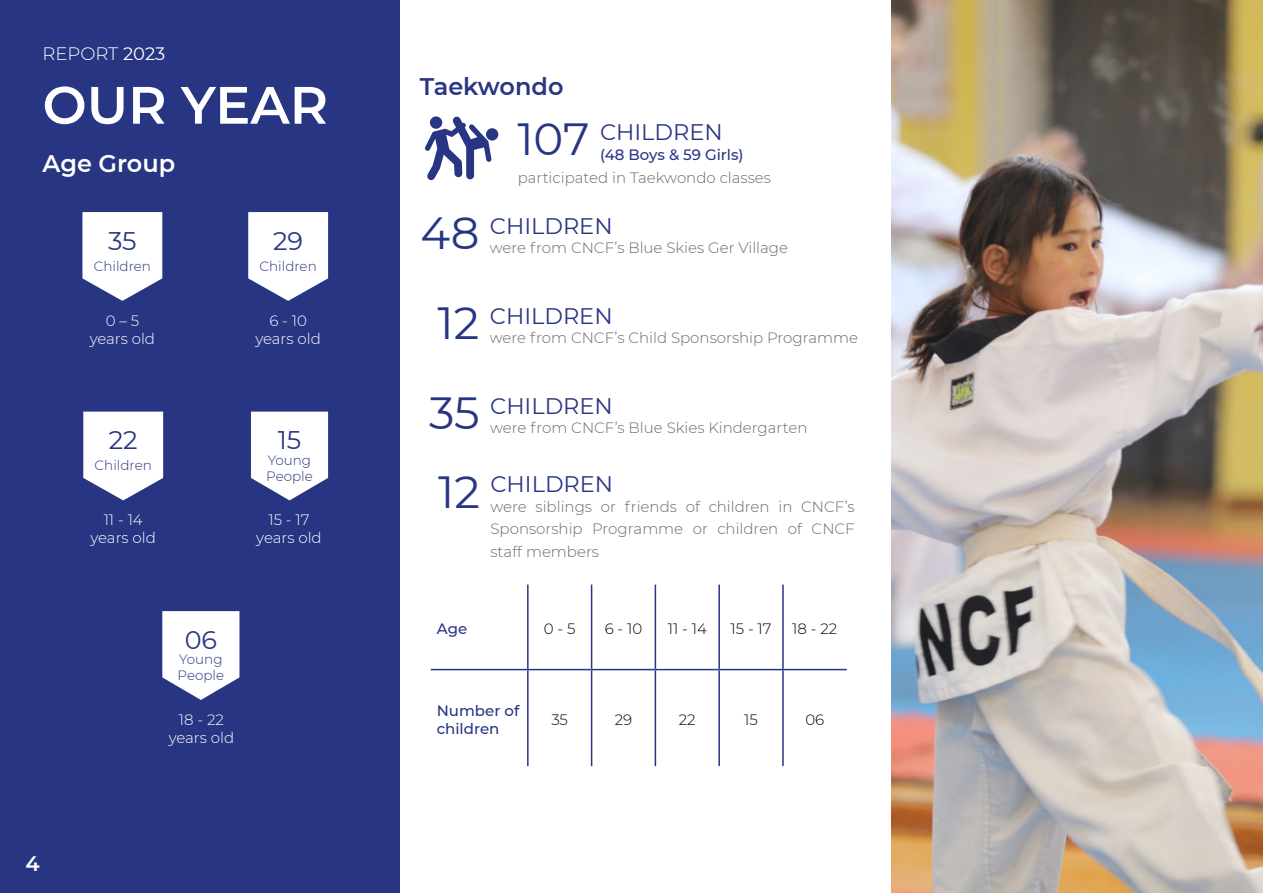
<style>
.page{position:relative;width:1263px;height:893px;background:#fff}
.page>*{position:absolute;margin:0;border:0;box-sizing:border-box;transform-origin:0 0}
.t1{font:600 52.5px "Montserrat";color:#fff}
.t2{font:25.5px "Montserrat";color:#283583}
.t3{font:600 24px "Montserrat";color:#283583}
.t4{font:600 24px "Montserrat";color:#fff}
.t5{font:22.5px "Montserrat";color:#283583}
.t6{font:600 21px "Montserrat";color:#fff}
.t7{font:300 18px "Montserrat";color:#fff}
.t8{font:300 15px/22.5px "Montserrat";color:#6c6a68;text-align:justify}
.t9{font:300 15px/18px "Montserrat";color:#fff;text-align:center}
.t10{font:500 15px/18px "Montserrat";color:#283583}
.t11{font:300 15px "Montserrat";color:#000}
.t12{font:300 13.5px/16.2px "Montserrat";color:#283583}
.s1{font-weight:400}
.s2{font-size:45px}
</style>
<div class="page">
<div style="left:0;top:1px;width:399px;height:892px;background:#283583"></div>
<svg style="left:248px;top:212px;width:80px;height:89px;background:#e2e4ee"></svg>
<svg style="left:82px;top:212px;width:80px;height:89px;background:#e2e4ee"></svg>
<svg style="left:83px;top:412px;width:80px;height:88px;background:#e3e5ef"></svg>
<svg style="left:425px;top:116px;width:67px;height:64px"></svg>
<div style="left:430px;top:116px;width:12px;height:13px;background:#283583;border-radius:50%"></div>
<div style="left:486px;top:128px;width:12px;height:13px;background:#283583;border-radius:50%"></div>
<hr style="left:527px;top:585px;width:2px;height:84px;background:#283583">
<hr style="left:591px;top:585px;width:1px;height:84px;background:#283583">
<hr style="left:655px;top:585px;width:1px;height:84px;background:#283583">
<hr style="left:718px;top:585px;width:2px;height:84px;background:#283583">
<hr style="left:782px;top:585px;width:2px;height:84px;background:#283583">
<hr style="left:431px;top:669px;width:97px;height:1px;background:#283583">
<hr style="left:528px;top:669px;width:64px;height:1px;background:#283583">
<hr style="left:527px;top:670px;width:2px;height:96px;background:#283583">
<hr style="left:592px;top:669px;width:63px;height:1px;background:#283583">
<hr style="left:591px;top:670px;width:1px;height:96px;background:#283583">
<hr style="left:655px;top:669px;width:64px;height:1px;background:#283583">
<hr style="left:655px;top:670px;width:1px;height:96px;background:#283583">
<hr style="left:719px;top:669px;width:64px;height:1px;background:#283583">
<hr style="left:718px;top:670px;width:2px;height:96px;background:#283583">
<hr style="left:783px;top:669px;width:64px;height:1px;background:#283583">
<hr style="left:782px;top:670px;width:2px;height:96px;background:#283583">
<svg style="left:251px;top:412px;width:77px;height:88px;background:#e4e6ef"></svg>
<svg style="left:162px;top:611px;width:77px;height:89px;background:#e2e4ee"></svg>
<img style="left:892px;top:0;width:371px;height:893px">
<p class="t7" style="left:43px;top:41px;width:124px">REPORT <span class="s1">2023</span></p>
<h1 class="t1" style="left:43px;top:68px;width:287px">OUR YEAR</h1>
<h3 class="t4" style="left:43px;top:147px;width:134px">Age Group</h3>
<h3 class="t6" style="left:26px;top:848px;width:16px">4</h3>
<h2 class="t2" style="left:108px;top:223px;width:30px">35</h2>
<p class="t12" style="left:94px;top:257px;width:59px">Children</p>
<p class="t9" style="left:90px;top:311px;width:67px">0 – 5 years old</p>
<h2 class="t2" style="left:273px;top:223px;width:32px">29</h2>
<p class="t12" style="left:260px;top:257px;width:59px">Children</p>
<p class="t9" style="left:255px;top:311px;width:67px">6 - 10 years old</p>
<h2 class="t2" style="left:109px;top:422px;width:30px">22</h2>
<p class="t12" style="left:95px;top:457px;width:59px">Children</p>
<p class="t9" style="left:91px;top:510px;width:67px">11 - 14 years old</p>
<h2 class="t2" style="left:278px;top:422px;width:25px">15</h2>
<p class="t12" style="left:266px;top:451px;width:48px">Young<br>People</p>
<p class="t9" style="left:256px;top:510px;width:67px">15 - 17 years old</p>
<h2 class="t2" style="left:185px;top:622px;width:34px">06</h2>
<p class="t12" style="left:178px;top:651px;width:48px">Young<br>People</p>
<p class="t9" style="left:169px;top:710px;width:67px">18 - 22 years old</p>
<h3 class="t3" style="left:420px;top:69px;width:145px">Taekwondo</h3>
<h3 class="t5" style="left:517px;top:116px;width:207px"><span class="s2">107</span> CHILDREN</h3>
<p class="t10" style="left:600px;top:145px;width:145px">(48 Boys &amp; 59 Girls)</p>
<p class="t8" style="left:518px;top:166px;width:255px">participated in Taekwondo classes</p>
<h3 class="t5" style="left:420px;top:210px;width:194px"><span class="s2">48</span> CHILDREN</h3>
<p class="t8" style="left:490px;top:236px;width:300px">were from CNCF’s Blue Skies Ger Village</p>
<h3 class="t5" style="left:438px;top:300px;width:176px"><span class="s2">12</span> CHILDREN</h3>
<p class="t8" style="left:490px;top:326px;width:370px">were from CNCF’s Child Sponsorship Programme</p>
<h3 class="t5" style="left:429px;top:390px;width:185px"><span class="s2">35</span> CHILDREN</h3>
<p class="t8" style="left:490px;top:416px;width:319px">were from CNCF’s Blue Skies Kindergarten</p>
<h3 class="t5" style="left:438px;top:469px;width:177px"><span class="s2">12</span> CHILDREN</h3>
<p class="t8" style="left:490px;top:494px;width:366px">were siblings or friends of children in CNCF’s Sponsorship Programme or children of CNCF staff members</p>
<p class="t10" style="left:437px;top:619px;width:32px">Age</p>
<p class="t11" style="left:544px;top:619px;width:33px">0 - 5</p>
<p class="t11" style="left:605px;top:619px;width:39px">6 - 10</p>
<p class="t11" style="left:668px;top:619px;width:41px">11 - 14</p>
<p class="t11" style="left:730px;top:619px;width:43px">15 - 17</p>
<p class="t11" style="left:792px;top:619px;width:47px">18 - 22</p>
<p class="t10" style="left:437px;top:701px;width:84px">Number of children</p>
<p class="t11" style="left:551px;top:710px;width:18px">35</p>
<p class="t11" style="left:615px;top:710px;width:19px">29</p>
<p class="t11" style="left:679px;top:710px;width:18px">22</p>
<p class="t11" style="left:744px;top:710px;width:15px">15</p>
<p class="t11" style="left:805px;top:710px;width:20px">06</p>
</div>
